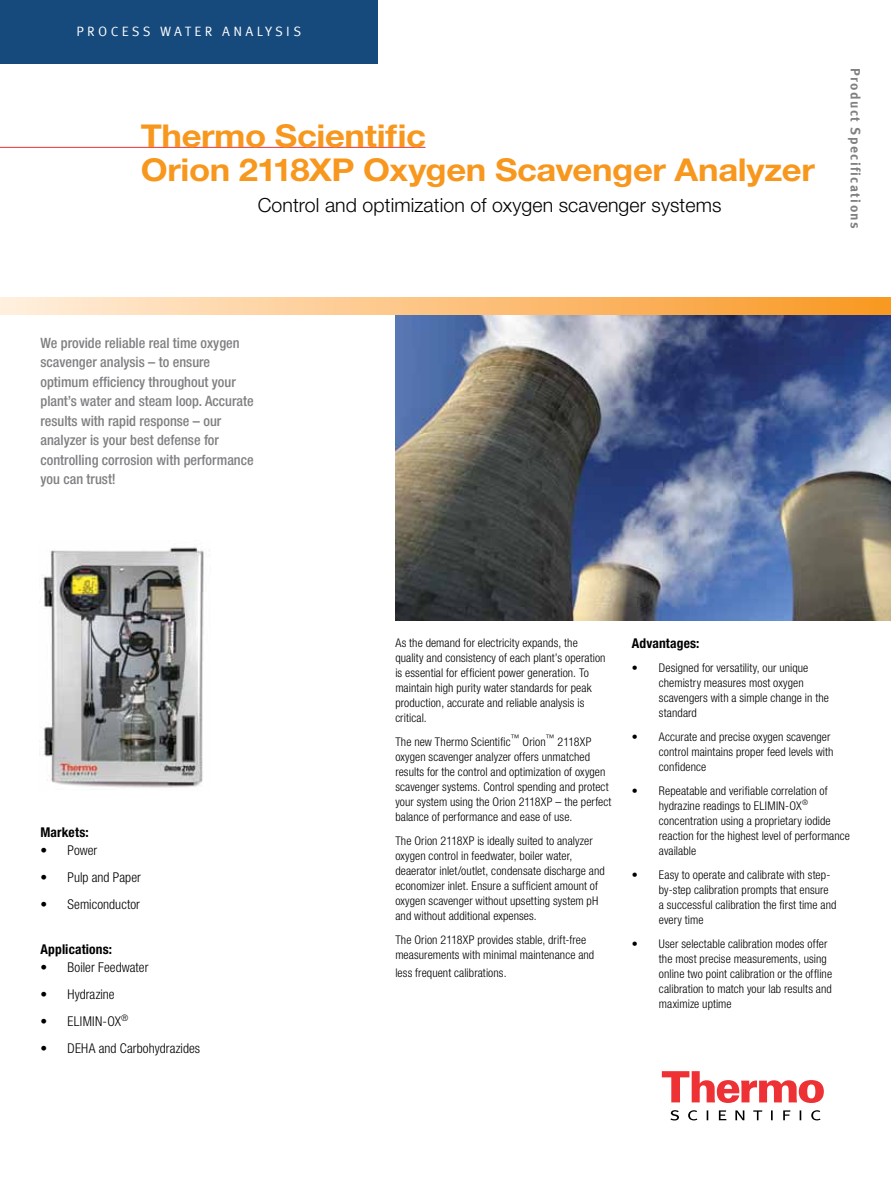
<style>
.page{position:relative;width:891px;height:1188px;background:#fff}
.page>*{position:absolute;margin:0;border:0;box-sizing:border-box;transform-origin:0 0}
.t1{font:700 31.5px/34.5px "Helvetica Neue LT Std";letter-spacing:-.01em;color:#f8971d;scale:1.1 1}
.t2{font:300 19.5px "Helvetica Neue LT Std";letter-spacing:.005em;color:#000}
.t3{font:500 condensed 14.25px/19.5px "Helvetica Neue LT Std";color:#807f83}
.t4{font:300 condensed 13.5px "Helvetica Neue LT Std";letter-spacing:.005em;color:#000}
.t5{font:700 condensed 13.5px "Helvetica Neue LT Std";letter-spacing:.01em;color:#000}
.t6{font:700 13.5px "Meta Offc";letter-spacing:.1em;color:#807f83}
.t7{font:13.5px "Meta Offc Norm";letter-spacing:.245em;color:#fff}
.t8{font:300 condensed 13.5px "Helvetica Neue LT Std";letter-spacing:.025em;color:#000}
.t9{font:300 condensed 12px/15px "Helvetica Neue LT Std";letter-spacing:.01em;color:#000}
</style>
<div class="page">
<div style="left:0;top:297px;width:891px;height:18px;background:linear-gradient(to right,#ffefde,#f99722)"></div>
<svg style="left:662px;top:1071px;width:162px;height:32px"></svg>
<svg style="left:670px;top:1110px;width:151px;height:10px"></svg>
<div style="left:0;top:0;width:377px;height:64px;background:#174a7c"></div>
<hr style="left:0;top:147px;width:426px;height:1px;background:#ee3134">
<img style="left:396px;top:315px;width:495px;height:305px">
<img style="left:39px;top:547px;width:171px;height:241px">
<p class="t7" style="left:76px;top:24px;width:226px">PROCESS WATER ANALYSIS</p>
<h1 class="t1" style="left:141px;top:118px;width:614px">Thermo Scientific<br>Orion 2118XP Oxygen Scavenger Analyzer</h1>
<h2 class="t2" style="left:258px;top:193px;width:465px">Control and optimization of oxygen scavenger systems</h2>
<p class="t6" style="left:864px;top:68px;width:162px;rotate:90deg">Product Specifications</p>
<p class="t3" style="left:40px;top:333px;width:215px">We provide reliable real time oxygen scavenger analysis – to ensure optimum efficiency throughout your plant’s water and steam loop. Accurate results with rapid response – our analyzer is your best defense for controlling corrosion with performance you can trust!</p>
<p class="t5" style="left:40px;top:824px;width:50px">Markets:</p>
<p class="t4" style="left:40px;top:842px;width:58px">• Power</p>
<p class="t4" style="left:40px;top:869px;width:102px">• Pulp and Paper</p>
<p class="t4" style="left:40px;top:896px;width:101px">• Semiconductor</p>
<p class="t5" style="left:40px;top:941px;width:73px">Applications:</p>
<p class="t4" style="left:40px;top:959px;width:109px">• Boiler Feedwater</p>
<p class="t4" style="left:40px;top:986px;width:76px">• Hydrazine</p>
<p class="t8" style="left:40px;top:1013px;width:89px">• ELIMIN-OX<sup>®</sup></p>
<p class="t4" style="left:40px;top:1040px;width:161px">• DEHA and Carbohydrazides</p>
<p class="t9" style="left:395px;top:635px;width:212px">As the demand for electricity expands, the quality and consistency of each plant’s operation is essential for efficient power generation. To maintain high purity water standards for peak production, accurate and reliable analysis is critical.</p>
<p class="t9" style="left:395px;top:734px;width:218px">The new Thermo Scientific<sup>™</sup> Orion<sup>™</sup> 2118XP oxygen scavenger analyzer offers unmatched results for the control and optimization of oxygen scavenger systems. Control spending and protect your system using the Orion 2118XP – the perfect balance of performance and ease of use.</p>
<p class="t9" style="left:395px;top:833px;width:211px">The Orion 2118XP is ideally suited to analyzer oxygen control in feedwater, boiler water, deaerator inlet/outlet, condensate discharge and economizer inlet. Ensure a sufficient amount of oxygen scavenger without upsetting system pH and without additional expenses.</p>
<p class="t9" style="left:395px;top:932px;width:200px">The Orion 2118XP provides stable, drift-free measurements with minimal maintenance and</p>
<p class="t9" style="left:395px;top:965px;width:113px">less frequent calibrations.</p>
<p class="t5" style="left:632px;top:635px;width:69px">Advantages:</p>
<p class="t9" style="left:659px;top:660px;width:171px;text-indent:-27px">• Designed for versatility, our unique chemistry measures most oxygen scavengers with a simple change in the standard</p>
<p class="t9" style="left:659px;top:729px;width:176px;text-indent:-27px">• Accurate and precise oxygen scavenger control maintains proper feed levels with confidence</p>
<p class="t9" style="left:659px;top:783px;width:193px;text-indent:-27px">• Repeatable and verifiable correlation of hydrazine readings to ELIMIN-OX<sup>® </sup>concentration using a proprietary iodide reaction for the highest level of performance available</p>
<p class="t9" style="left:659px;top:867px;width:179px;text-indent:-27px">• Easy to operate and calibrate with step&shy;by-step calibration prompts that ensure a successful calibration the first time and every time</p>
<p class="t9" style="left:659px;top:936px;width:175px;text-indent:-27px">• User selectable calibration modes offer the most precise measurements, using online two point calibration or the offline calibration to match your lab results and maximize uptime</p>
</div>
